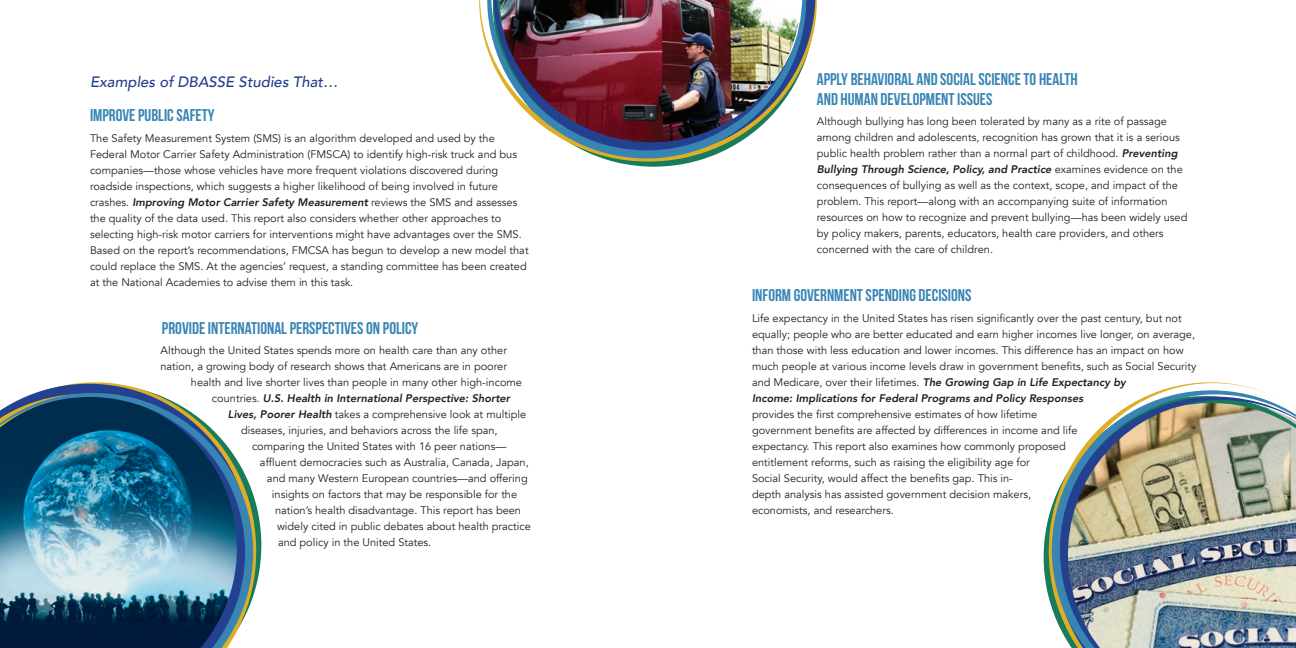
<style>
.page{position:relative;width:1296px;height:648px;background:#fff}
.page>*{position:absolute;margin:0;border:0;box-sizing:border-box;transform-origin:0 0}
.t1{font:700 17px/20px "Bebas Neue";color:#3985b4}
.t2{font:italic 500 15px "Avenir";color:#253f8e}
.t3{font:11px/16px "Avenir";color:#231f20}
.t4{font:italic 800 11px "Avenir";color:#231f20}
.s1{font-weight:800;font-style:italic}
.s2{font-weight:400;font-style:normal}
</style>
<div class="page">
<svg style="left:35px;top:382px;width:118px;height:11px"></svg>
<img style="left:0;top:393px;width:253px;height:255px">
<svg style="left:1047px;top:382px;width:211px;height:226px"></svg>
<img style="left:1052px;top:390px;width:244px;height:258px">
<svg style="left:479px;top:0;width:227px;height:163px"></svg>
<svg style="left:807px;top:0;width:10px;height:56px"></svg>
<img style="left:487px;top:0;width:320px;height:158px">
<h2 class="t2" style="left:90px;top:73px;width:250px">Examples of DBASSE Studies That…</h2>
<h1 class="t1" style="left:90px;top:105px;width:126px">IMPROVE PUBLIC SAFETY</h1>
<p class="t3" style="left:90px;top:130px;width:440px">The Safety Measurement System (SMS) is an algorithm developed and used by the Federal Motor Carrier Safety Administration (FMSCA) to identify high-risk truck and bus companies—those whose vehicles have more frequent violations discovered during roadside inspections, which suggests a higher likelihood of being involved in future crashes. <span class="s1">Improving Motor Carrier Safety Measurement</span> reviews the SMS and assesses the quality of the data used. This report also considers whether other approaches to selecting high-risk motor carriers for interventions might have advantages over the SMS.<br>Based on the report’s recommendations, FMCSA has begun to develop a new model that could replace the SMS. At the agencies’ request, a standing committee has been created at the National Academies to advise them in this task.</p>
<h1 class="t1" style="left:162px;top:317px;width:258px">PROVIDE INTERNATIONAL PERSPECTIVES ON POLICY</h1>
<p class="t3" style="left:161px;top:342px;width:348px">Although the United States spends more on health care than any other</p>
<p class="t3" style="left:161px;top:358px;width:348px">nation, a growing body of research shows that Americans are in poorer</p>
<p class="t3" style="left:191px;top:374px;width:333px">health and live shorter lives than people in many other high-income</p>
<p class="t4" style="left:212px;top:392px;width:300px"><span class="s2">countries.</span> U.S. Health in International Perspective: Shorter</p>
<p class="t3" style="left:228px;top:406px;width:300px"><span class="s1">Lives, Poorer Health</span> takes a comprehensive look at multiple</p>
<p class="t3" style="left:241px;top:422px;width:258px">diseases, injuries, and behaviors across the life span,</p>
<p class="t3" style="left:252px;top:438px;width:256px">comparing the United States with 16 peer nations—</p>
<p class="t3" style="left:260px;top:454px;width:270px">affluent democracies such as Australia, Canada, Japan,</p>
<p class="t3" style="left:267px;top:470px;width:262px">and many Western European countries—and offering</p>
<p class="t3" style="left:272px;top:486px;width:247px">insights on factors that may be responsible for the</p>
<p class="t3" style="left:275px;top:502px;width:248px">nation’s health disadvantage. This report has been</p>
<p class="t3" style="left:277px;top:518px;width:255px">widely cited in public debates about health practice</p>
<p class="t3" style="left:278px;top:534px;width:155px">and policy in the United States.</p>
<h1 class="t1" style="left:817px;top:69px;width:262px">APPLY BEHAVIORAL AND SOCIAL SCIENCE TO HEALTH<br>AND HUMAN DEVELOPMENT ISSUES</h1>
<p class="t3" style="left:817px;top:114px;width:372px">Although bullying has long been tolerated by many as a rite of passage among children and adolescents, recognition has grown that it is a serious public health problem rather than a normal part of childhood. <span class="s1">Preventing Bullying Through Science, Policy, and Practice</span> examines evidence on the consequences of bullying as well as the context, scope, and impact of the problem. This report—along with an accompanying suite of information resources on how to recognize and prevent bullying—has been widely used by policy makers, parents, educators, health care providers, and others concerned with the care of children.</p>
<h1 class="t1" style="left:752px;top:285px;width:221px">INFORM GOVERNMENT SPENDING DECISIONS</h1>
<p class="t3" style="left:752px;top:310px;width:446px">Life expectancy in the United States has risen significantly over the past century, but not equally; people who are better educated and earn higher incomes live longer, on average, than those with less education and lower incomes. This difference has an impact on how much people at various income levels draw in government benefits, such as Social Security and Medicare, over their lifetimes. <span class="s1">The Growing Gap in Life Expectancy by<br>Income: Implications for Federal Programs and Policy Responses</span></p>
<p class="t3" style="left:752px;top:406px;width:327px">provides the first comprehensive estimates of how lifetime government benefits are affected by differences in income and life expectancy. This report also examines how commonly proposed entitlement reforms, such as raising the eligibility age for<br>Social Security, would affect the benefits gap. This in-<br>depth analysis has assisted government decision makers, economists, and researchers.</p>
</div>
